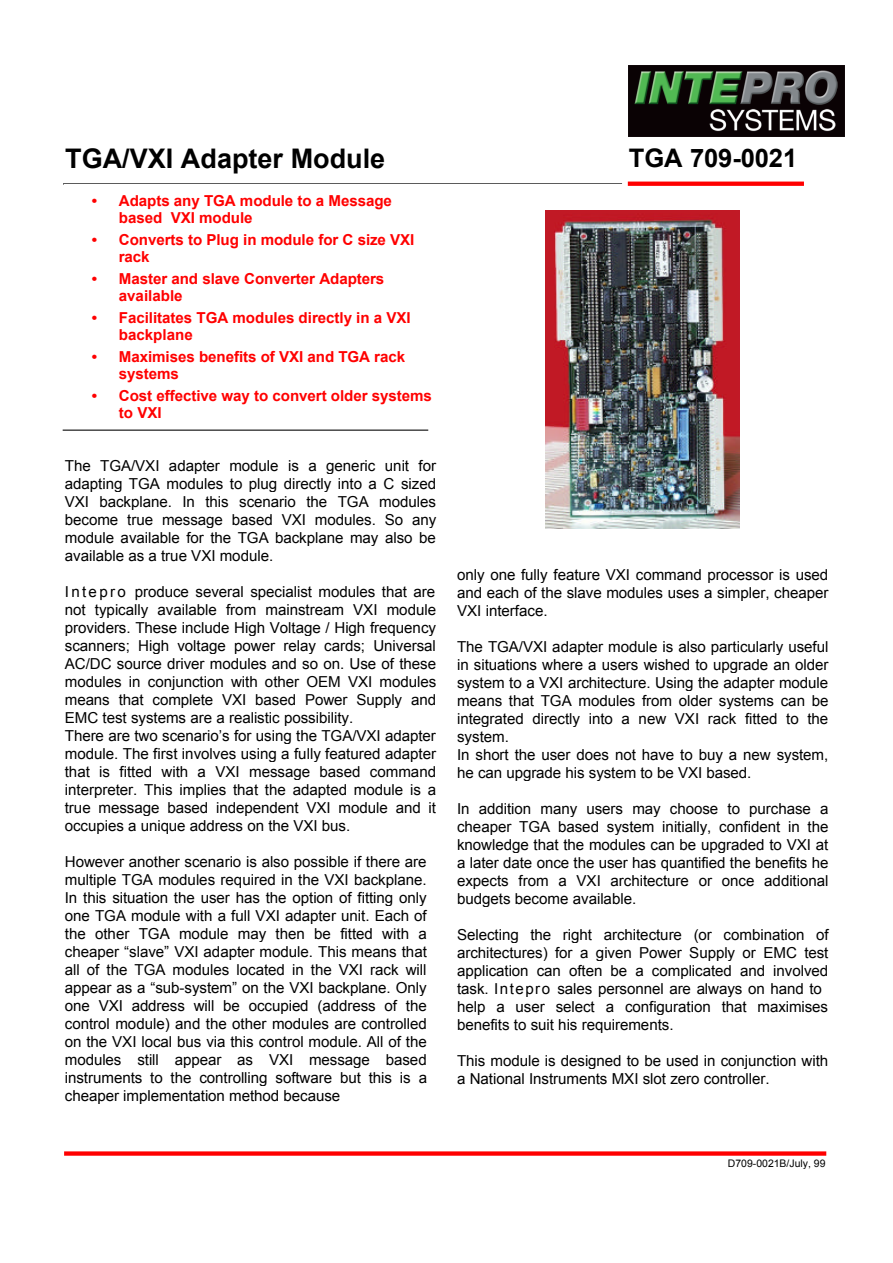
<style>
.page{position:relative;width:893px;height:1263px;background:#fff}
.page>*{position:absolute;margin:0;border:0;box-sizing:border-box;transform-origin:0 0}
.t1{font:700 27px "Arial";color:#000}
.t2{font:700 25.5px "Arial";letter-spacing:-.005em;color:#000}
.t3{font:15.15px/18px "Arial";letter-spacing:-.005em;color:#000;text-align:justify}
.t4{font:700 15.15px/17px "Arial";letter-spacing:-.005em;color:#f00}
.t5{font:10.5px "Arial";color:#000}
</style>
<div class="page">
<hr style="left:63px;top:183px;width:559px;height:1px;background:#000">
<svg style="left:627px;top:182px;width:177px;height:4px"></svg>
<hr style="left:63px;top:430px;width:365px;height:1px;background:#000">
<img style="left:545px;top:211px;width:194px;height:318px">
<div style="left:64px;top:1151px;width:762px;height:5px;background:#f00"></div>
<img style="left:628px;top:66px;width:216px;height:70px">
<h1 class="t1" style="left:65px;top:143px;width:321px">TGA/VXI Adapter Module</h1>
<h2 class="t2" style="left:629px;top:144px;width:170px">TGA 709-0021</h2>
<p class="t4" style="left:119px;top:193px;width:274px;text-indent:-27px">• Adapts any TGA module to a Message based VXI module</p>
<p class="t4" style="left:119px;top:231px;width:297px;text-indent:-27px">• Converts to Plug in module for C size VXI rack</p>
<p class="t4" style="left:119px;top:270px;width:267px;text-indent:-27px">• Master and slave Converter Adapters available</p>
<p class="t4" style="left:119px;top:310px;width:293px;text-indent:-27px">• Facilitates TGA modules directly in a VXI backplane</p>
<p class="t4" style="left:119px;top:348px;width:288px;text-indent:-27px">• Maximises benefits of VXI and TGA rack systems</p>
<p class="t4" style="left:119px;top:387px;width:314px;text-indent:-27px">• Cost effective way to convert older systems to VXI</p>
<p class="t3" style="left:65px;top:457px;width:373px">The TGA/VXI adapter module is a generic unit for adapting TGA modules to plug directly into a C sized VXI backplane. In this scenario the TGA modules become true message based VXI modules. So any module available for the TGA backplane may also be available as a true VXI module.</p>
<p class="t3" style="left:65px;top:583px;width:373px;text-align:left">I n t e p r o produce several specialist modules that are not typically available from mainstream VXI module providers. These include High Voltage / High frequency scanners; High voltage power relay cards; Universal AC/DC source driver modules and so on. Use of these modules in conjunction with other OEM VXI modules means that complete VXI based Power Supply and EMC test systems are a realistic possibility.<br>There are two scenario’s for using the TGA/VXI adapter module. The first involves using a fully featured adapter that is fitted with a VXI message based command interpreter. This implies that the adapted module is a true message based independent VXI module and it occupies a unique address on the VXI bus.</p>
<p class="t3" style="left:65px;top:853px;width:364px">However another scenario is also possible if there are multiple TGA modules required in the VXI backplane.<br>In this situation the user has the option of fitting only one TGA module with a full VXI adapter unit. Each of the other TGA module may then be fitted with a cheaper “slave” VXI adapter module. This means that all of the TGA modules located in the VXI rack will appear as a “sub-system” on the VXI backplane. Only one VXI address will be occupied (address of the control module) and the other modules are controlled on the VXI local bus via this control module. All of the modules still appear as VXI message based instruments to the controlling software but this is a cheaper implementation method because</p>
<p class="t3" style="left:457px;top:566px;width:373px">only one fully feature VXI command processor is used and each of the slave modules uses a simpler, cheaper VXI interface.</p>
<p class="t3" style="left:457px;top:638px;width:373px;text-align:left">The TGA/VXI adapter module is also particularly useful in situations where a users wished to upgrade an older system to a VXI architecture. Using the adapter module means that TGA modules from older systems can be integrated directly into a new VXI rack fitted to the system.<br>In short the user does not have to buy a new system, he can upgrade his system to be VXI based.</p>
<p class="t3" style="left:457px;top:800px;width:373px">In addition many users may choose to purchase a cheaper TGA based system initially, confident in the knowledge that the modules can be upgraded to VXI at a later date once the user has quantified the benefits he expects from a VXI architecture or once additional budgets become available.</p>
<p class="t3" style="left:457px;top:926px;width:373px;text-align:left">Selecting the right architecture (or combination of architectures) for a given Power Supply or EMC test application can often be a complicated and involved task. Intepro sales personnel are always on hand to help a user select a configuration that maximises benefits to suit his requirements.</p>
<p class="t3" style="left:457px;top:1052px;width:373px">This module is designed to be used in conjunction with a National Instruments MXI slot zero controller.</p>
<p class="t5" style="left:728px;top:1157px;width:99px">D709-0021B/July, 99</p>
</div>
